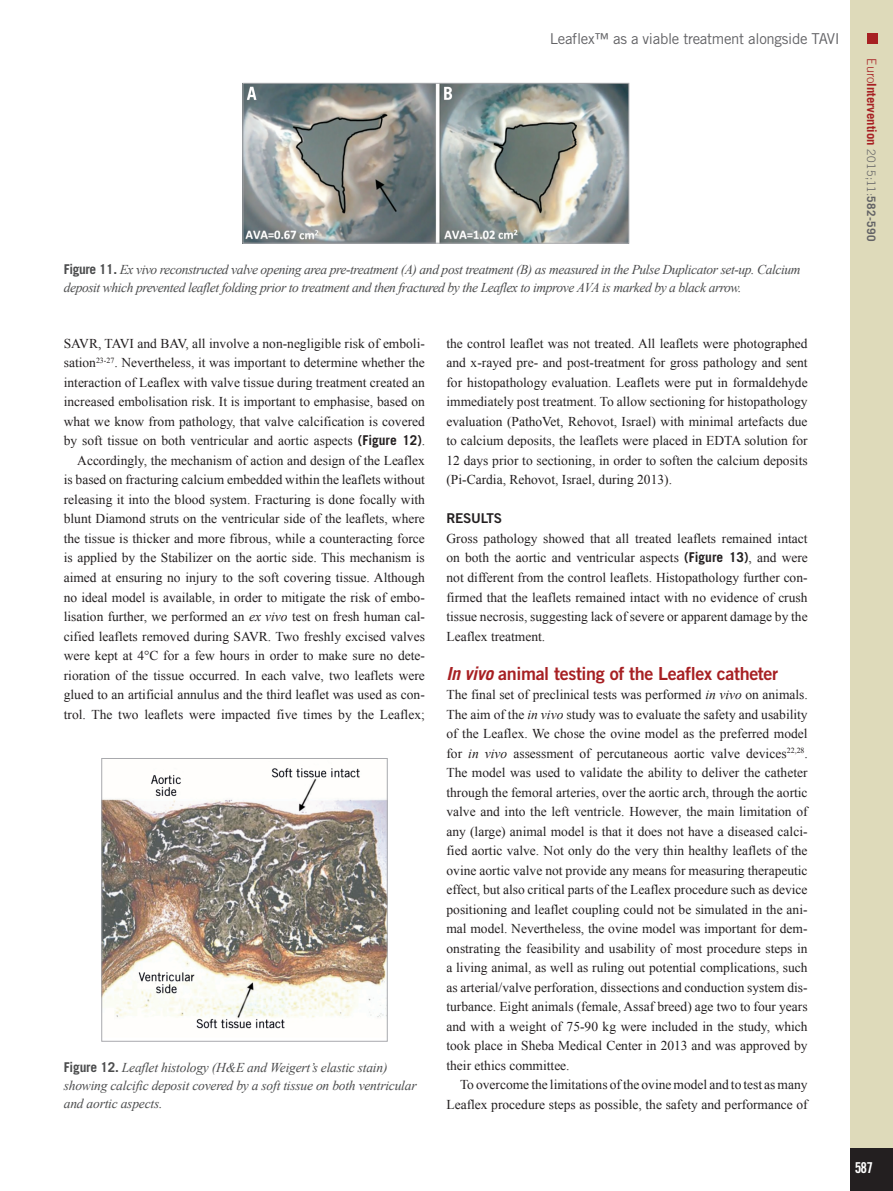
<style>
.page{position:relative;width:893px;height:1191px;background:#fff}
.page>*{position:absolute;margin:0;border:0;box-sizing:border-box;transform-origin:0 0}
.t1{font:18px "+IPCWCH Trade Gothic LT Std Bd 2";letter-spacing:-.02em;color:#a72023}
.t2{font:15px "+KGMEFX Trade Gothic LT Std";letter-spacing:-.02em;color:#636366}
.t3{font:15px "+GCYOYC Trade Gothic LT Std Bd Cn 20";color:#fff}
.t4{font:13.5px/19.5px "+ELEUDU Times New Roman";color:#231f20;text-align:justify}
.t5{font:italic 13.5px/18px "+EUYPAD Times New Roman";letter-spacing:-.03em;color:#4b4c4d}
.t6{font:13.5px "+IPCWCH Trade Gothic LT Std Bd 2";letter-spacing:-.02em;color:#231f20}
.t7{font:700 12.75px "+WXMVTO Trade Gothic LT Std";color:#a72023}
.s1{font-family:"+WXMVTO Trade Gothic LT Std";font-weight:700;font-style:normal}
.s2{font-family:"+WXMVTO Trade Gothic LT Std";font-weight:700}
.s3{font-family:"+EUYPAD Times New Roman";font-style:italic}
.s4{font-family:"+JMGWID Trade Gothic LT Std";font-weight:700;font-style:italic}
.s5{font-family:"+ESSFBB Trade Gothic LT Std";font-weight:300}
.s6{font-family:"+ESSFBB Trade Gothic LT Std";font-weight:300;font-size:11.7px;color:#636366}
.s7{font-size:11.7px;color:#636366}
</style>
<div class="page">
<div style="left:850px;top:0;width:43px;height:1191px;background:#dedaba"></div>
<div style="left:850px;top:1148px;width:43px;height:43px;background:#231f20"></div>
<div style="left:867px;top:34px;width:11px;height:10px;background:#a72023"></div>
<img style="left:244px;top:85px;width:383px;height:157px">
<div style="left:242px;top:83px;width:387px;height:161px;border:1px solid #a8a9ad"></div>
<img style="left:103px;top:768px;width:283px;height:261px">
<div style="left:101px;top:758px;width:287px;height:283px;border:1px solid #a8a9ad"></div>
<p class="t2" style="left:550px;top:33px;width:291px">Leaflex™ as a viable treatment alongside TAVI</p>
<p class="t5" style="left:64px;top:262px;width:738px"><span class="s1">Figure 11.</span> Ex vivo reconstructed valve opening area pre-treatment (A) and post treatment (B) as measured in the Pulse Duplicator set-up. Calcium deposit which prevented leaflet folding prior to treatment and then fractured by the Leaflex to improve AVA is marked by a black arrow.</p>
<p class="t4" style="left:64px;top:335px;width:363px;text-align:right">SAVR, TAVI and BAV, all involve a non-negligible risk of emboli&shy;sation<sup>23-27</sup>. Nevertheless, it was important to determine whether the interaction of Leaflex with valve tissue during treatment created an increased embolisation risk. It is important to emphasise, based on what we know from pathology, that valve calcification is covered by soft tissue on both ventricular and aortic aspects <span class="s2">(Figure 12)</span>.<br>Accordingly, the mechanism of action and design of the Leaflex<br>is based on fracturing calcium embedded within the leaflets without releasing it into the blood system. Fracturing is done focally with blunt Diamond struts on the ventricular side of the leaflets, where the tissue is thicker and more fibrous, while a counteracting force is applied by the Stabilizer on the aortic side. This mechanism is aimed at ensuring no injury to the soft covering tissue. Although no ideal model is available, in order to mitigate the risk of embo&shy;lisation further, we performed an <span class="s3">ex vivo</span> test on fresh human cal&shy;cified leaflets removed during SAVR. Two freshly excised valves were kept at 4°C for a few hours in order to make sure no dete&shy;rioration of the tissue occurred. In each valve, two leaflets were glued to an artificial annulus and the third leaflet was used as con&shy;trol. The two leaflets were impacted five times by the Leaflex;</p>
<p class="t5" style="left:64px;top:1060px;width:354px"><span class="s1">Figure 12.</span> Leaflet histology (H&amp;E and Weigert’s elastic stain) showing calcific deposit covered by a soft tissue on both ventricular and aortic aspects.</p>
<p class="t4" style="left:446px;top:335px;width:363px">the control leaflet was not treated. All leaflets were photographed and x-rayed pre- and post-treatment for gross pathology and sent for histopathology evaluation. Leaflets were put in formaldehyde immediately post treatment. To allow sectioning for histopathology evaluation (PathoVet, Rehovot, Israel) with minimal artefacts due to calcium deposits, the leaflets were placed in EDTA solution for 12 days prior to sectioning, in order to soften the calcium deposits (Pi-Cardia, Rehovot, Israel, during 2013).</p>
<p class="t6" style="left:446px;top:513px;width:57px">RESULTS</p>
<p class="t4" style="left:446px;top:530px;width:363px">Gross pathology showed that all treated leaflets remained intact on both the aortic and ventricular aspects <span class="s2">(Figure 13)</span>, and were not different from the control leaflets. Histopathology further con&shy;firmed that the leaflets remained intact with no evidence of crush tissue necrosis, suggesting lack of severe or apparent damage by the Leaflex treatment.</p>
<h1 class="t1" style="left:446px;top:666px;width:333px"><span class="s4">In vivo</span> animal testing of the Leaflex catheter</h1>
<p class="t4" style="left:446px;top:686px;width:363px">The final set of preclinical tests was performed <span class="s3">in vivo</span> on animals.<br>The aim of the <span class="s3">in vivo</span> study was to evaluate the safety and usability of the Leaflex. We chose the ovine model as the preferred model for <span class="s3">in vivo</span> assessment of percutaneous aortic valve devices<sup>22,28</sup>.<br>The model was used to validate the ability to deliver the catheter through the femoral arteries, over the aortic arch, through the aortic valve and into the left ventricle. However, the main limitation of any (large) animal model is that it does not have a diseased calci&shy;fied aortic valve. Not only do the very thin healthy leaflets of the ovine aortic valve not provide any means for measuring therapeutic effect, but also critical parts of the Leaflex procedure such as device positioning and leaflet coupling could not be simulated in the ani&shy;mal model. Nevertheless, the ovine model was important for dem&shy;onstrating the feasibility and usability of most procedure steps in a living animal, as well as ruling out potential complications, such as arterial/valve perforation, dissections and conduction system dis&shy;turbance. Eight animals (female, Assaf breed) age two to four years and with a weight of 75-90 kg were included in the study, which took place in Sheba Medical Center in 2013 and was approved by their ethics committee.</p>
<p class="t4" style="left:446px;top:1076px;width:363px;text-align:right">To overcome the limitations of the ovine model and to test as many<br>Leaflex procedure steps as possible, the safety and performance of</p>
<p class="t7" style="left:877px;top:58px;width:184px;rotate:90deg"><span class="s5">Euro</span>Intervention <span class="s6">2015;11:</span><span class="s7">582-590</span></p>
<p class="t3" style="left:855px;top:1159px;width:20px">587</p>
</div>
